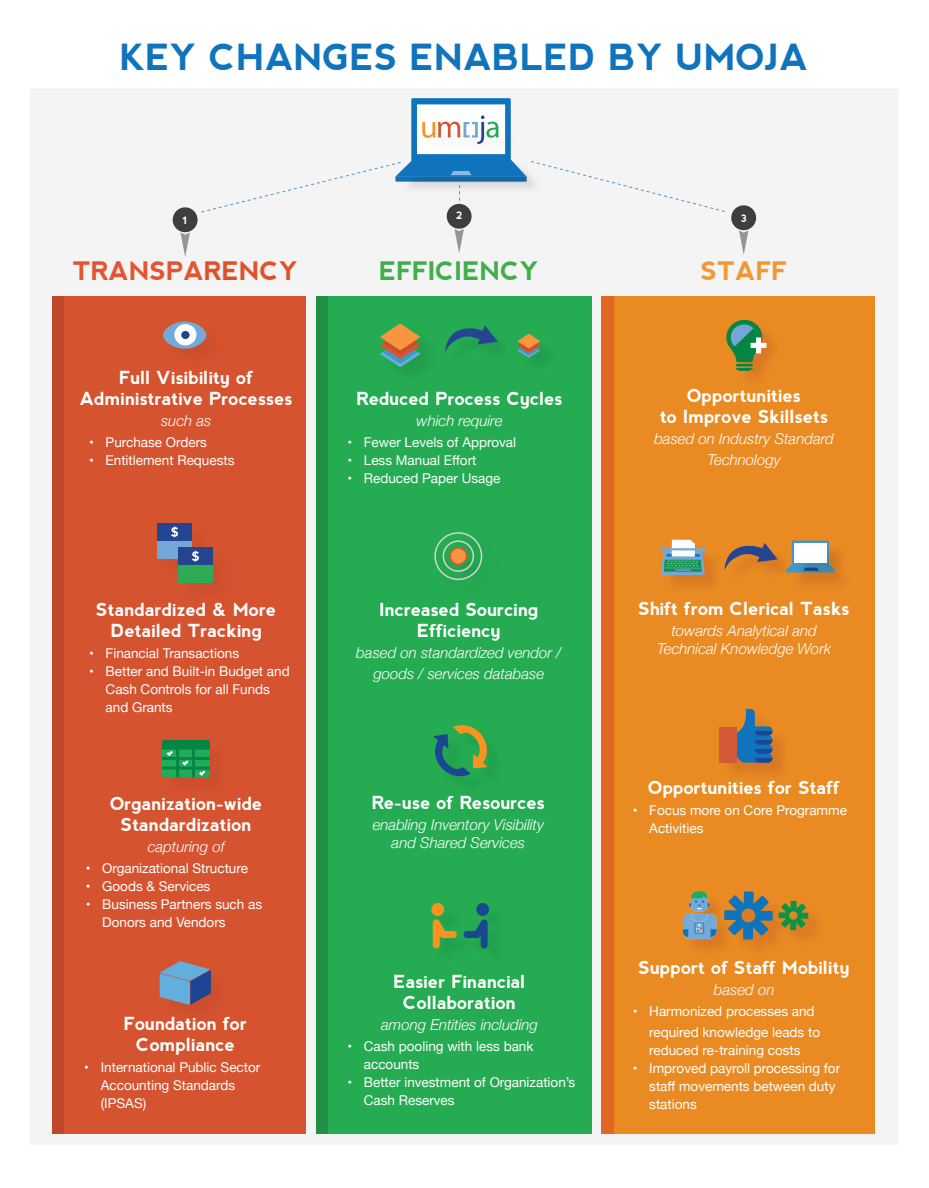
<style>
.page{position:relative;width:929px;height:1188px;background:#fff}
.page>*{position:absolute;margin:0;border:0;box-sizing:border-box;transform-origin:0 0}
.t1{font:700 36px "nevis";color:#1074bc}
.t2{font:700 25.5px "nevis";color:#e55430}
.t3{font:700 25.5px "nevis";color:#40ae49}
.t4{font:700 25.5px "nevis";color:#f19834}
.t5{font:700 18px "nevis";color:#fff}
.t6{font:italic 300 15px "Helvetica Neue";color:#fff}
.t7{font:13.5px/18px "Helvetica Neue";color:#fff}
.t8{font:700 10.2px "nevis";color:#fff}
.t9{font:700 10.2px "nevis";color:#fff;scale:.88 1}
.t10{font:700 10.05px "nevis";color:#fff}
.s1{color:#e05029}
</style>
<div class="page">
<div style="left:31px;top:89px;width:866px;height:1055px;background:#f4f4f4"></div>
<div style="left:52px;top:296px;width:254px;height:838px;background:#d65330"></div>
<div style="left:601px;top:296px;width:273px;height:838px;background:#e98b22"></div>
<div style="left:316px;top:296px;width:275px;height:838px;background:#25ac52"></div>
<div style="left:316px;top:296px;width:12px;height:838px;background:#218f45"></div>
<div style="left:601px;top:296px;width:12px;height:838px;background:#e06624"></div>
<svg style="left:734px;top:891px;width:38px;height:49px"></svg>
<div style="left:431px;top:903px;width:13px;height:13px;background:#f7941f;border-radius:50%"></div>
<svg style="left:433px;top:919px;width:24px;height:29px"></svg>
<div style="left:476px;top:903px;width:13px;height:13px;background:#1a4792;border-radius:50%"></div>
<svg style="left:463px;top:919px;width:24px;height:29px"></svg>
<svg style="left:724px;top:543px;width:53px;height:27px"></svg>
<svg style="left:163px;top:322px;width:43px;height:27px"></svg>
<div style="left:174px;top:324px;width:22px;height:21px;background:#fff;border-radius:50%"></div>
<div style="left:181px;top:331px;width:8px;height:8px;background:#1c4594;border-radius:50%"></div>
<div style="left:173px;top:207px;width:24px;height:25px;background:#3e3e3f;border-radius:50%"></div>
<svg style="left:180px;top:233px;width:10px;height:24px"></svg>
<div style="left:446px;top:204px;width:25px;height:25px;background:#3e3e3f;border-radius:50%"></div>
<svg style="left:454px;top:229px;width:10px;height:24px"></svg>
<div style="left:731px;top:205px;width:25px;height:25px;background:#3e3e3f;border-radius:50%"></div>
<svg style="left:739px;top:230px;width:9px;height:25px"></svg>
<div style="left:685px;top:894px;width:49px;height:63px;background:#993232;opacity:.2"></div>
<img style="left:683px;top:891px;width:36px;height:48px">
<svg style="left:434px;top:532px;width:49px;height:49px"></svg>
<div style="left:164px;top:742px;width:64px;height:54px;background:#d2512f"></div>
<div style="left:162px;top:740px;width:48px;height:37px;background:#1fad5c;border-radius:2px"></div>
<hr style="left:176px;top:749px;width:3px;height:28px;background:#078545">
<hr style="left:192px;top:749px;width:3px;height:28px;background:#078545">
<svg style="left:162px;top:740px;width:48px;height:36px"></svg>
<div style="left:157px;top:523px;width:35px;height:35px;background:#73a8d6"></div>
<div style="left:157px;top:523px;width:35px;height:18px;background:#234693"></div>
<svg style="left:171px;top:526px;width:7px;height:11px"></svg>
<div style="left:178px;top:547px;width:35px;height:35px;background:#2eab55"></div>
<div style="left:178px;top:547px;width:35px;height:18px;background:#264591"></div>
<svg style="left:192px;top:551px;width:7px;height:11px"></svg>
<hr style="left:786px;top:570px;width:48px;height:2px;background:#3d99c8">
<div style="left:663px;top:542px;width:61px;height:52px;background:#993232;opacity:.2"></div>
<svg style="left:660px;top:540px;width:45px;height:35px"></svg>
<hr style="left:662px;top:548px;width:41px;height:3px;background:#73aad8">
<svg style="left:786px;top:541px;width:43px;height:30px"></svg>
<svg style="left:778px;top:901px;width:30px;height:29px"></svg>
<div style="left:721px;top:712px;width:69px;height:69px;background:#993232;opacity:.2"></div>
<svg style="left:737px;top:709px;width:35px;height:54px"></svg>
<div style="left:719px;top:727px;width:18px;height:36px;background:#d35937"></div>
<svg style="left:726px;top:320px;width:40px;height:51px"></svg>
<div style="left:796px;top:545px;width:49px;height:36px;background:#231f20;opacity:.15"></div>
<div style="left:794px;top:543px;width:32px;height:19px;background:#fff"></div>
<svg style="left:380px;top:324px;width:40px;height:43px"></svg>
<svg style="left:517px;top:334px;width:23px;height:24px"></svg>
<svg style="left:445px;top:325px;width:53px;height:27px"></svg>
<svg style="left:201px;top:98px;width:524px;height:115px"></svg>
<svg style="left:160px;top:961px;width:51px;height:44px"></svg>
<div style="left:456px;top:728px;width:49px;height:58px;background:#23a850"></div>
<svg style="left:433px;top:725px;width:55px;height:52px"></svg>
<div style="left:52px;top:296px;width:12px;height:838px;background:#c0482a"></div>
<p class="t1" style="left:120px;top:37px;width:690px">KEY CHANGES ENABLED BY UMOJA</p>
<p class="t10" style="left:182px;top:214px;width:6px">1</p>
<p class="t2" style="left:73px;top:257px;width:227px">TRANSPA<span class="s1">RENCY</span></p>
<p class="t5" style="left:119px;top:367px;width:135px">Full Visibility of</p>
<p class="t5" style="left:80px;top:388px;width:214px">Administrative Processes</p>
<p class="t6" style="left:161px;top:409px;width:52px">such as</p>
<p class="t7" style="left:89px;top:434px;width:119px">• Purchase Orders</p>
<p class="t7" style="left:89px;top:452px;width:147px">• Entitlement Requests</p>
<p class="t5" style="left:96px;top:599px;width:181px">Standardized &amp; More</p>
<p class="t5" style="left:111px;top:620px;width:152px">Detailed Tracking</p>
<p class="t7" style="left:89px;top:645px;width:152px">• Financial Transactions</p>
<p class="t7" style="left:106px;top:663px;width:186px;text-indent:-16px">• Better and Built-in Budget and<br>Cash Controls for all Funds and Grants</p>
<p class="t5" style="left:110px;top:793px;width:154px">Organization-wide</p>
<p class="t5" style="left:121px;top:814px;width:132px">Standardization</p>
<p class="t6" style="left:148px;top:835px;width:78px">capturing of</p>
<p class="t7" style="left:86px;top:860px;width:164px">• Organizational Structure</p>
<p class="t7" style="left:86px;top:878px;width:126px">• Goods &amp; Services</p>
<p class="t7" style="left:102px;top:896px;width:161px;text-indent:-16px">• Business Partners such as<br>Donors and Vendors</p>
<p class="t5" style="left:124px;top:1013px;width:125px">Foundation for</p>
<p class="t5" style="left:136px;top:1034px;width:100px">Compliance</p>
<p class="t7" style="left:101px;top:1059px;width:161px;text-indent:-16px">• International Public Sector<br>Accounting Standards (IPSAS)</p>
<p class="t8" style="left:456px;top:210px;width:8px">2</p>
<p class="t9" style="left:740px;top:212px;width:9px">3</p>
<p class="t4" style="left:700px;top:257px;width:88px">STAFF</p>
<p class="t3" style="left:379px;top:257px;width:161px">EFFICIENCY</p>
<p class="t5" style="left:356px;top:388px;width:208px">Reduced Process Cycles</p>
<p class="t6" style="left:416px;top:408px;width:87px">which require</p>
<p class="t7" style="left:347px;top:434px;width:170px">• Fewer Levels of Approval</p>
<p class="t7" style="left:347px;top:452px;width:131px">• Less Manual Effort</p>
<p class="t7" style="left:347px;top:470px;width:155px">• Reduced Paper Usage</p>
<p class="t5" style="left:379px;top:600px;width:160px">Increased Sourcing</p>
<p class="t5" style="left:417px;top:621px;width:85px">Efficiency</p>
<p class="t6" style="left:356px;top:641px;width:207px">based on standardized vendor /</p>
<p class="t6" style="left:373px;top:662px;width:172px">goods / services database</p>
<p class="t5" style="left:372px;top:792px;width:175px">Re-use of Resources</p>
<p class="t6" style="left:373px;top:813px;width:173px">enabling Inventory Visibility</p>
<p class="t6" style="left:391px;top:831px;width:135px">and Shared Services</p>
<p class="t5" style="left:393px;top:971px;width:134px">Easier Financial</p>
<p class="t5" style="left:403px;top:992px;width:114px">Collaboration</p>
<p class="t6" style="left:381px;top:1013px;width:158px">among Entities including</p>
<p class="t7" style="left:364px;top:1038px;width:171px;text-indent:-16px">• Cash pooling with less bank accounts</p>
<p class="t7" style="left:364px;top:1074px;width:213px;text-indent:-16px">• Better investment of Organization’s<br>Cash Reserves</p>
<p class="t5" style="left:687px;top:385px;width:115px">Opportunities</p>
<p class="t5" style="left:660px;top:406px;width:170px">to Improve Skillsets</p>
<p class="t6" style="left:654px;top:427px;width:181px">based on Industry Standard</p>
<p class="t6" style="left:707px;top:448px;width:75px">Technology</p>
<p class="t5" style="left:638px;top:598px;width:213px">Shift from Clerical Tasks</p>
<p class="t6" style="left:671px;top:619px;width:147px">towards Analytical and</p>
<p class="t6" style="left:657px;top:637px;width:175px">Technical Knowledge Work</p>
<p class="t5" style="left:648px;top:778px;width:193px">Opportunities for Staff</p>
<p class="t7" style="left:649px;top:802px;width:199px;text-indent:-16px">• Focus more on Core Programme<br>Activities</p>
<p class="t5" style="left:638px;top:957px;width:213px">Support of Staff Mobility</p>
<p class="t6" style="left:713px;top:978px;width:62px">based on</p>
<p class="t7" style="left:649px;top:1002px;width:172px;line-height:21px;text-indent:-16px">• Harmonized processes and required knowledge leads to</p>
<p class="t7" style="left:649px;top:1042px;width:153px">reduced re-training costs</p>
<p class="t7" style="left:649px;top:1060px;width:192px;text-indent:-16px">• Improved payroll processing for staff movements between duty stations</p>
</div>
